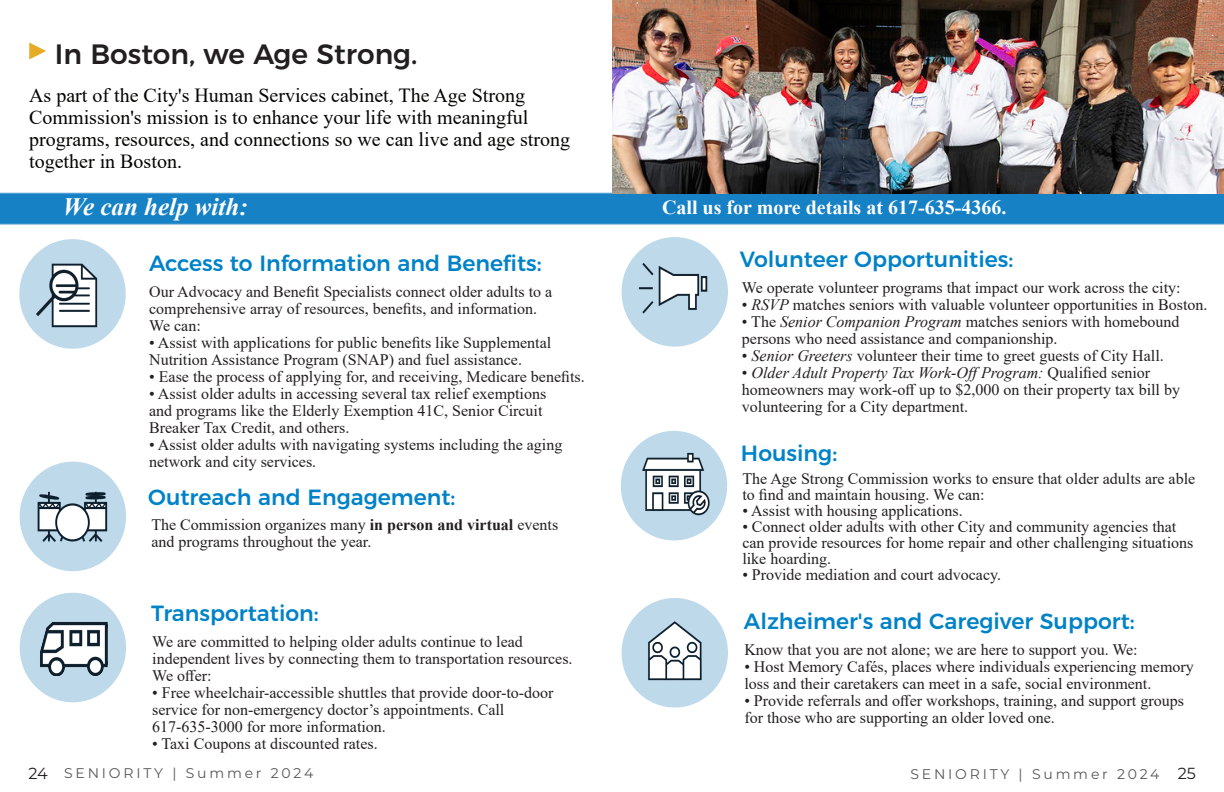
<style>
.page{position:relative;width:1224px;height:792px;background:#fff}
.page>*{position:absolute;margin:0;border:0;box-sizing:border-box;transform-origin:0 0}
.t1{font:500 28px "Montserrat";color:#231f20}
.t2{font:italic 700 25px "Times New Roman";color:#fff}
.t3{font:500 22px "Montserrat";color:#0082c8}
.t4{font:20px/22px "Times New Roman";color:#040503}
.t5{font:700 20px "Times New Roman";color:#fff}
.t6{font:16px/17px "Times New Roman";color:#231f20}
.t7{font:14px "Montserrat";letter-spacing:.2em;color:#57585a}
.s1{font-weight:700}
.s2{font-style:italic}
.s3{font-size:16px;color:#231f20}
</style>
<div class="page">
<svg style="left:0;top:192px;width:1224px;height:33px;background:#1f84c4"></svg>
<svg style="left:29px;top:42px;width:17px;height:17px"></svg>
<div style="left:20px;top:593px;width:106px;height:109px;background:#bdd9ea;border-radius:50%"></div>
<img style="left:40px;top:621px;width:67px;height:54px">
<div style="left:19px;top:239px;width:107px;height:110px;background:#bdd9ea;border-radius:50%"></div>
<img style="left:31px;top:263px;width:67px;height:70px">
<div style="left:20px;top:462px;width:106px;height:109px;background:#bdd9ea;border-radius:50%"></div>
<img style="left:37px;top:481px;width:89px;height:70px">
<img style="left:612px;top:0;width:612px;height:193px">
<div style="left:622px;top:237px;width:106px;height:110px;background:#bdd9ea;border-radius:50%"></div>
<img style="left:629px;top:256px;width:79px;height:72px">
<div style="left:622px;top:598px;width:106px;height:110px;background:#bdd9ea;border-radius:50%"></div>
<img style="left:648px;top:611px;width:62px;height:70px">
<div style="left:621px;top:431px;width:106px;height:109px;background:#bdd9ea;border-radius:50%"></div>
<img style="left:620px;top:442px;width:94px;height:80px">
<p class="t1" style="left:55px;top:31px;width:364px">In Boston, we Age Strong.</p>
<p class="t4" style="left:29px;top:83px;width:542px">As part of the City's Human Services cabinet, The Age Strong Commission's mission is to enhance your life with meaningful programs, resources, and connections so we can live and age strong together in Boston.</p>
<p class="t2" style="left:63px;top:189px;width:186px">We can help with:</p>
<p class="t3" style="left:149px;top:245px;width:394px">Access to Information and Benefits:</p>
<p class="t6" style="left:149px;top:282px;width:405px">Our Advocacy and Benefit Specialists connect older adults to a comprehensive array of resources, benefits, and information.</p>
<p class="t6" style="left:149px;top:316px;width:53px">We can:</p>
<p class="t6" style="left:149px;top:333px;width:404px">• Assist with applications for public benefits like Supplemental</p>
<p class="t6" style="left:149px;top:350px;width:374px">Nutrition Assistance Program (SNAP) and fuel assistance.</p>
<p class="t6" style="left:149px;top:367px;width:437px">• Ease the process of applying for, and receiving, Medicare benefits.</p>
<p class="t6" style="left:149px;top:384px;width:399px">• Assist older adults in accessing several tax relief exemptions</p>
<p class="t6" style="left:149px;top:401px;width:395px">and programs like the Elderly Exemption 41C, Senior Circuit<br>Breaker Tax Credit, and others.</p>
<p class="t6" style="left:149px;top:435px;width:415px">• Assist older adults with navigating systems including the aging network and city services.</p>
<p class="t3" style="left:148px;top:479px;width:309px">Outreach and Engagement:</p>
<p class="t6" style="left:151px;top:516px;width:408px">The Commission organizes many <span class="s1">in person and virtual</span> events</p>
<p class="t6" style="left:151px;top:533px;width:221px">and programs throughout the year.</p>
<p class="t3" style="left:151px;top:596px;width:169px">Transportation:</p>
<p class="t6" style="left:152px;top:632px;width:422px">We are committed to helping older adults continue to lead independent lives by connecting them to transportation resources.<br>We offer:</p>
<p class="t6" style="left:152px;top:683px;width:403px">• Free wheelchair-accessible shuttles that provide door-to-door service for non-emergency doctor’s appointments. Call</p>
<p class="t6" style="left:152px;top:717px;width:235px">617-635-3000 for more information.</p>
<p class="t6" style="left:152px;top:734px;width:227px">• Taxi Coupons at discounted rates.</p>
<p class="t5" style="left:662px;top:193px;width:346px">Call us for more details at 617-635-4366.</p>
<p class="t3" style="left:740px;top:241px;width:275px">Volunteer Opportunities:</p>
<p class="t6" style="left:742px;top:278px;width:440px">We operate volunteer programs that impact our work across the city:</p>
<p class="t6" style="left:742px;top:295px;width:467px">• <span class="s2">RSVP</span> matches seniors with valuable volunteer opportunities in Boston.</p>
<p class="t6" style="left:742px;top:312px;width:439px">• The <span class="s2">Senior Companion Program</span> matches seniors with homebound persons who need assistance and companionship.</p>
<p class="t6" style="left:742px;top:346px;width:423px">• <span class="s2">Senior Greeters</span> volunteer their time to greet guests of City Hall.</p>
<p class="t6" style="left:742px;top:363px;width:440px">• <span class="s2">Older Adult Property Tax Work-OffProgram:</span> Qualified senior homeowners may work-off up to $2,000 on their property tax bill by volunteering for a City department.</p>
<p class="t3" style="left:741px;top:435px;width:98px">Housing:</p>
<p class="t6" style="left:742px;top:471px;width:454px;line-height:16px">The Age Strong Commission works to ensure that older adults are able to find and maintain housing. We can:</p>
<p class="t6" style="left:742px;top:502px;width:222px">• Assist with housing applications.</p>
<p class="t6" style="left:742px;top:519px;width:453px;line-height:16px">• Connect older adults with other City and community agencies that can provide resources for home repair and other challenging situations like hoarding.</p>
<p class="t6" style="left:742px;top:566px;width:260px">• Provide mediation and court advocacy.</p>
<p class="t3" style="left:744px;top:603px;width:392px">Alzheimer's and Caregiver Support:</p>
<p class="t6" style="left:744px;top:641px;width:395px">Know that you are not alone; we are here to support you. We:</p>
<p class="t6" style="left:744px;top:658px;width:451px">• Host Memory Cafés, places where individuals experiencing memory loss and their caretakers can meet in a safe, social environment.</p>
<p class="t6" style="left:744px;top:692px;width:441px">• Provide referrals and offer workshops, training, and support groups for those who are supporting an older loved one.</p>
<p class="t7" style="left:28px;top:763px;width:286px"><span class="s3">24</span> SENIORITY | Summer 2024</p>
<p class="t7" style="left:910px;top:765px;width:287px">SENIORITY | Summer 2024 <span class="s3">25</span></p>
</div>
